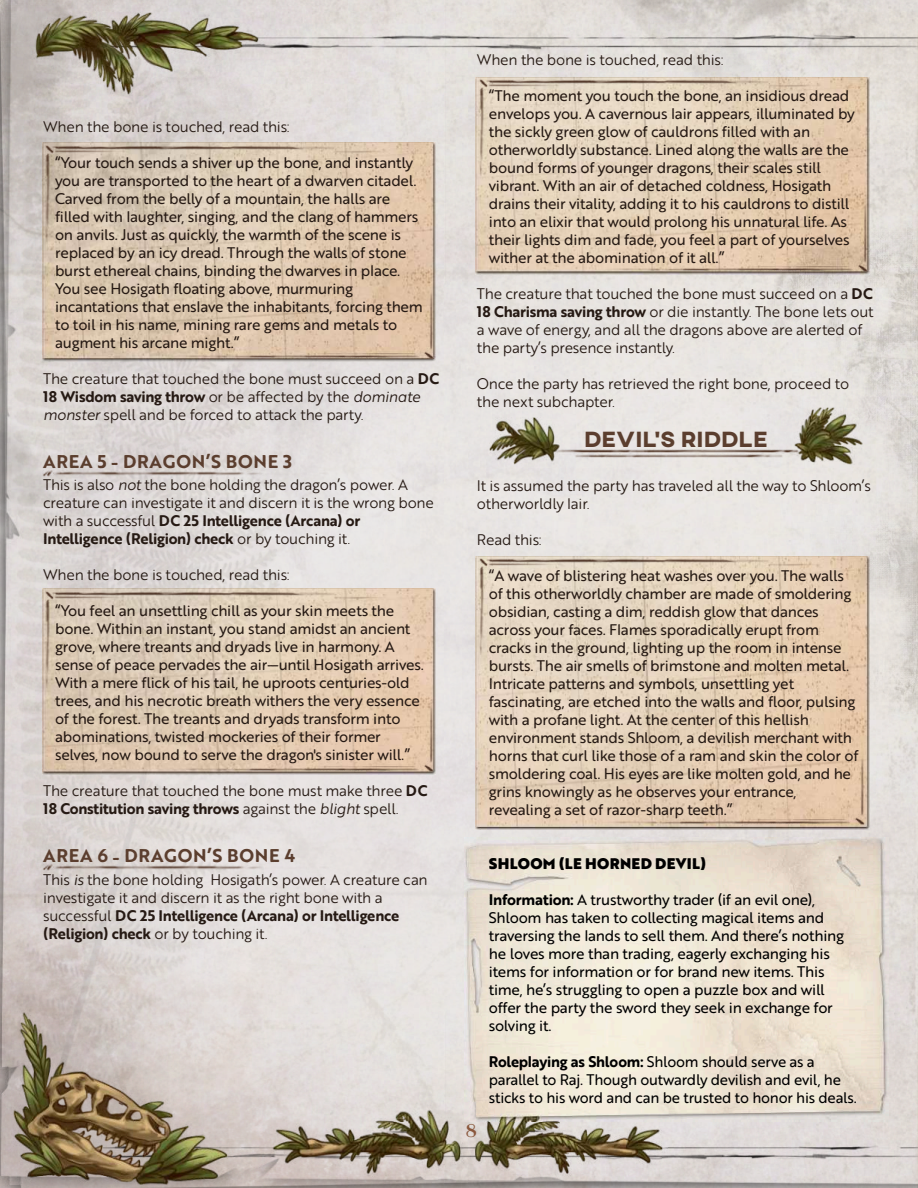
<style>
.page{position:relative;width:918px;height:1188px;background:#fff}
.page>*{position:absolute;margin:0;border:0;box-sizing:border-box;transform-origin:0 0}
.t1{font:800 22.5px "AXIS";color:#5b3e2e}
.t2{font:19.5px "Charcuterie Contrast";color:#8a573c}
.t3{font:700 18px "Brother 1816 Printed";letter-spacing:.04em;color:#5b3e2e}
.t4{font:15px/18px "Brother 1816 Printed";letter-spacing:-.02em;color:#261a14}
.t5{font:15px/18px "Brother 1816 Printed";letter-spacing:-.02em;color:#261a14}
.t6{font:15px/18px "Brother 1816 Printed";letter-spacing:-.02em;color:#000}
.t7{font:900 15px "Brother 1816 Printed";letter-spacing:.02em;color:#000}
.s1{font-weight:700}
.s2{font-style:italic}
</style>
<div class="page">
<img style="left:0;top:0;width:918px;height:1188px">
<img style="left:14px;top:12px;width:904px;height:1173px">
<img style="left:42px;top:143px;width:394px;height:219px">
<img style="left:172px;top:284px;width:261px;height:74px">
<img style="left:46px;top:145px;width:341px;height:96px">
<img style="left:42px;top:589px;width:394px;height:186px">
<img style="left:172px;top:697px;width:261px;height:75px">
<img style="left:46px;top:592px;width:341px;height:96px">
<img style="left:476px;top:77px;width:394px;height:198px">
<img style="left:606px;top:197px;width:261px;height:74px">
<img style="left:480px;top:80px;width:341px;height:96px">
<img style="left:476px;top:556px;width:394px;height:274px">
<img style="left:603px;top:750px;width:261px;height:74px">
<img style="left:480px;top:559px;width:341px;height:96px">
<img style="left:465px;top:837px;width:424px;height:285px">
<img style="left:43px;top:469px;width:285px;height:7px">
<img style="left:43px;top:864px;width:285px;height:7px">
<img style="left:559px;top:450px;width:236px;height:8px">
<img style="left:795px;top:408px;width:68px;height:56px">
<img style="left:489px;top:418px;width:70px;height:46px">
<p class="t5" style="left:43px;top:119px;width:248px">When the bone is touched, read this:</p>
<p class="t4" style="left:55px;top:155px;width:369px">“Your touch sends a shiver up the bone, and instantly you are transported to the heart of a dwarven citadel.<br>Carved from the belly of a mountain, the halls are filled with laughter, singing, and the clang of hammers on anvils. Just as quickly, the warmth of the scene is replaced by an icy dread. Through the walls of stone burst ethereal chains, binding the dwarves in place.<br>You see Hosigath floating above, murmuring incantations that enslave the inhabitants, forcing them to toil in his name, mining rare gems and metals to augment his arcane might.”</p>
<p class="t5" style="left:43px;top:371px;width:398px">The creature that touched the bone must succeed on a <span class="s1">DC<br>18 Wisdom saving throw</span> or be affected by the <span class="s2">dominate monster</span> spell and be forced to attack the party.</p>
<p class="t3" style="left:43px;top:454px;width:250px">AREA 5 - DRAGON’S BONE 3</p>
<p class="t5" style="left:43px;top:478px;width:392px">This is also <span class="s2">not</span> the bone holding the dragon’s power. A creature can investigate it and discern it is the wrong bone with a successful <span class="s1">DC 25 Intelligence (Arcana) or Intelligence (Religion) check</span> or by touching it.</p>
<p class="t5" style="left:43px;top:568px;width:248px">When the bone is touched, read this:</p>
<p class="t4" style="left:55px;top:604px;width:370px">“You feel an unsettling chill as your skin meets the bone. Within an instant, you stand amidst an ancient grove, where treants and dryads live in harmony. A sense of peace pervades the air—until Hosigath arrives.<br>With a mere flick of his tail, he uproots centuries-old trees, and his necrotic breath withers the very essence of the forest. The treants and dryads transform into abominations, twisted mockeries of their former selves, now bound to serve the dragon's sinister will.”</p>
<p class="t5" style="left:43px;top:784px;width:386px">The creature that touched the bone must make three <span class="s1">DC<br>18 Constitution saving throws</span> against the <span class="s2">blight</span> spell.</p>
<p class="t3" style="left:43px;top:849px;width:254px">AREA 6 - DRAGON’S BONE 4</p>
<p class="t5" style="left:43px;top:872px;width:386px">This <span class="s2">is</span> the bone holding Hosigath’s power. A creature can investigate it and discern it as the right bone with a successful <span class="s1">DC 25 Intelligence (Arcana) or Intelligence (Religion) check</span> or by touching it.</p>
<p class="t5" style="left:477px;top:52px;width:248px">When the bone is touched, read this:</p>
<p class="t4" style="left:489px;top:88px;width:368px">“The moment you touch the bone, an insidious dread envelops you. A cavernous lair appears, illuminated by the sickly green glow of cauldrons filled with an otherworldly substance. Lined along the walls are the bound forms of younger dragons, their scales still vibrant. With an air of detached coldness, Hosigath drains their vitality, adding it to his cauldrons to distill into an elixir that would prolong his unnatural life. As their lights dim and fade, you feel a part of yourselves wither at the abomination of it all.”</p>
<p class="t5" style="left:477px;top:286px;width:398px">The creature that touched the bone must succeed on a <span class="s1">DC 18 Charisma saving throw</span> or die instantly. The bone lets out a wave of energy, and all the dragons above are alerted of the party’s presence instantly.</p>
<p class="t5" style="left:477px;top:376px;width:374px">Once the party has retrieved the right bone, proceed to the next subchapter.</p>
<h1 class="t1" style="left:584px;top:429px;width:185px">DEVIL’S RIDDLE</h1>
<p class="t5" style="left:477px;top:478px;width:395px">It is assumed the party has traveled all the way to Shloom’s otherworldly lair.</p>
<p class="t5" style="left:477px;top:532px;width:66px">Read this:</p>
<p class="t4" style="left:489px;top:568px;width:371px">“A wave of blistering heat washes over you. The walls of this otherworldly chamber are made of smoldering obsidian, casting a dim, reddish glow that dances across your faces. Flames sporadically erupt from cracks in the ground, lighting up the room in intense bursts. The air smells of brimstone and molten metal.<br>Intricate patterns and symbols, unsettling yet fascinating, are etched into the walls and floor, pulsing with a profane light. At the center of this hellish environment stands Shloom, a devilish merchant with horns that curl like those of a ram and skin the color of smoldering coal. His eyes are like molten gold, and he grins knowingly as he observes your entrance, revealing a set of razor-sharp teeth.”</p>
<p class="t7" style="left:489px;top:857px;width:219px">SHLOOM (LE HORNED DEVIL)</p>
<p class="t6" style="left:489px;top:892px;width:357px"><span class="s1">Information:</span> A trustworthy trader (if an evil one), Shloom has taken to collecting magical items and traversing the lands to sell them. And there’s nothing he loves more than trading, eagerly exchanging his items for information or for brand new items. This time, he’s struggling to open a puzzle box and will offer the party the sword they seek in exchange for solving it.</p>
<p class="t6" style="left:489px;top:1054px;width:369px"><span class="s1">Roleplaying as Shloom:</span> Shloom should serve as a parallel to Raj. Though outwardly devilish and evil, he sticks to his word and can be trusted to honor his deals.</p>
<h2 class="t2" style="left:466px;top:1123px;width:12px">8</h2>
</div>
